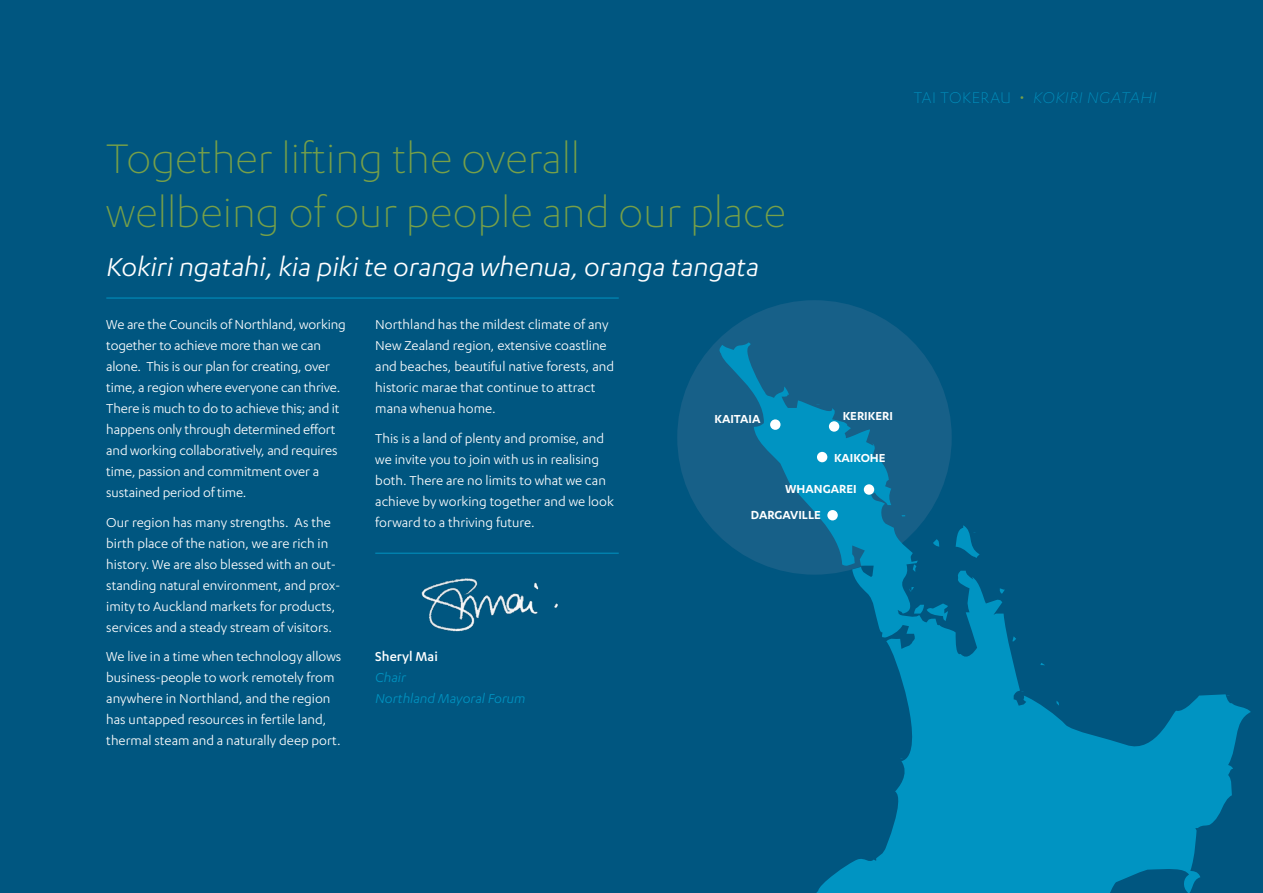
<style>
.page{position:relative;width:1263px;height:893px;background:#005680}
.page>*{position:absolute;margin:0;border:0;box-sizing:border-box;transform-origin:0 0}
.t1{font:300 48px/54px "Karbon";color:#77a048}
.t2{font:italic 30px "Karbon";color:#fff}
.t3{font:italic 300 18px "Karbon";letter-spacing:.03em;color:#0094c2}
.t4{font:15px/21px "Karbon";color:#fff}
.t5{font:italic 15px/21px "Karbon";color:#0094c2}
.t6{font:500 15px "Karbon";color:#fff}
.t7{font:600 13.5px/26.8px "Karbon";color:#fff}
.s1{font-style:normal}
.s2{font-style:normal;color:#77a048}
</style>
<div class="page">
<div style="left:677px;top:300px;width:275px;height:275px;background:#176088;border-radius:50%"></div>
<svg style="left:719px;top:342px;width:532px;height:551px"></svg>
<svg style="left:901px;top:515px;width:4px;height:3px"></svg>
<svg style="left:956px;top:525px;width:23px;height:34px"></svg>
<svg style="left:933px;top:539px;width:6px;height:8px"></svg>
<svg style="left:913px;top:564px;width:4px;height:8px"></svg>
<svg style="left:909px;top:587px;width:5px;height:5px"></svg>
<svg style="left:1000px;top:588px;width:5px;height:5px"></svg>
<svg style="left:914px;top:603px;width:34px;height:18px"></svg>
<svg style="left:1012px;top:636px;width:4px;height:5px"></svg>
<svg style="left:1039px;top:663px;width:6px;height:3px"></svg>
<svg style="left:1056px;top:701px;width:4px;height:5px"></svg>
<div style="left:770px;top:419px;width:10px;height:11px;background:#fff;border-radius:50%"></div>
<div style="left:829px;top:421px;width:10px;height:11px;background:#fff;border-radius:50%"></div>
<div style="left:817px;top:452px;width:10px;height:10px;background:#fff;border-radius:50%"></div>
<div style="left:864px;top:484px;width:10px;height:11px;background:#fff;border-radius:50%"></div>
<div style="left:827px;top:510px;width:11px;height:10px;background:#fff;border-radius:50%"></div>
<hr style="left:106px;top:298px;width:513px;height:1px;background:#0094c2">
<hr style="left:375px;top:553px;width:244px;height:1px;background:#0094c2">
<img style="left:396px;top:552px;width:178px;height:80px">
<h1 class="t1" style="left:106px;top:130px;width:681px">Together lifting the overall<br>wellbeing of our people and our place</h1>
<h2 class="t2" style="left:106px;top:250px;width:654px">Kokiri ngatahi, kia piki te oranga whenua, oranga tangata</h2>
<p class="t4" style="left:106px;top:314px;width:241px">We are the Councils of Northland, working together to achieve more than we can alone. This is our plan for creating, over time, a region where everyone can thrive.<br>There is much to do to achieve this; and it happens only through determined effort and working collaboratively, and requires time, passion and commitment over a sustained period of time.</p>
<p class="t4" style="left:106px;top:511px;width:236px">Our region has many strengths. As the birth place of the nation, we are rich in history. We are also blessed with an out&shy;standing natural environment, and prox&shy;imity to Auckland markets for products, services and a steady stream of visitors.</p>
<p class="t4" style="left:106px;top:646px;width:237px">We live in a time when technology allows business-people to work remotely from anywhere in Northland, and the region has untapped resources in fertile land, thermal steam and a naturally deep port.</p>
<p class="t4" style="left:375px;top:314px;width:240px">Northland has the mildest climate of any New Zealand region, extensive coastline and beaches, beautiful native forests, and historic marae that continue to attract mana whenua home.</p>
<p class="t4" style="left:375px;top:427px;width:240px">This is a land of plenty and promise, and we invite you to join with us in realising both. There are no limits to what we can achieve by working together and we look forward to a thriving future.</p>
<p class="t6" style="left:375px;top:648px;width:64px">Sheryl Mai</p>
<p class="t5" style="left:375px;top:667px;width:152px">Chair<br>Northland Mayoral Forum</p>
<p class="t7" style="left:714px;top:405px;width:48px">KAITAIA</p>
<p class="t7" style="left:843px;top:402px;width:52px">KERIKERI</p>
<p class="t7" style="left:834px;top:444px;width:53px">KAIKOHE</p>
<p class="t7" style="left:751px;top:475px;width:107px;text-indent:34px">WHANGAREI<br>DARGAVILLE</p>
<p class="t3" style="left:914px;top:87px;width:244px"><span class="s1">Tai Tokerau</span> <span class="s2">•</span> KOKIRI NGATAHI</p>
</div>
